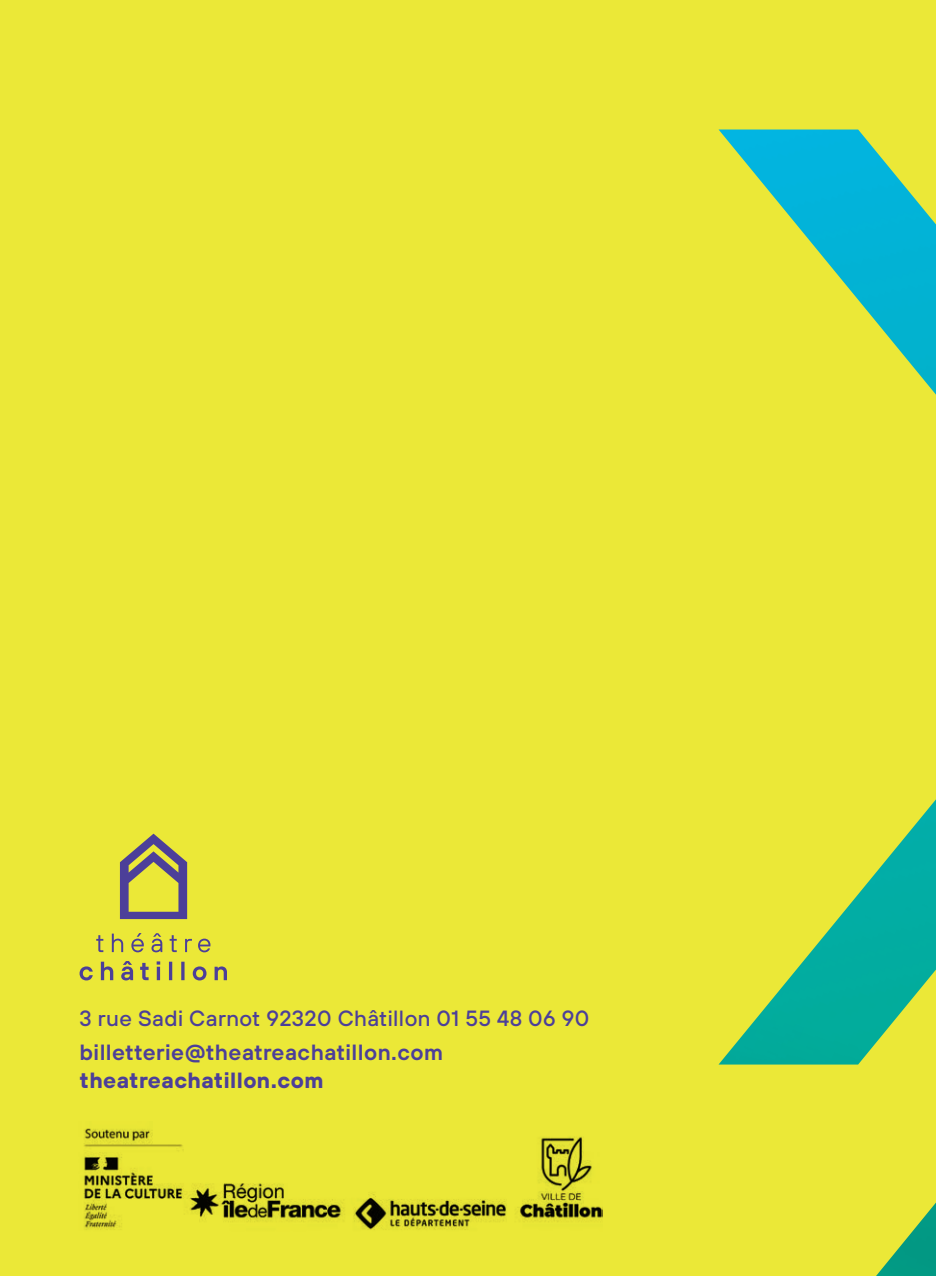
<style>
.page{position:relative;width:936px;height:1276px;background:#fff}
.page>*{position:absolute;margin:0;border:0;box-sizing:border-box;transform-origin:0 0}
.t1{font:500 22px "TT Hoves";letter-spacing:.02em;color:#4c3f99}
.t2{font:600 22px "TT Hoves";letter-spacing:.02em;color:#4c3f99}
.t3{font:700 22px "TT Hoves";letter-spacing:.02em;color:#4c3f99}
</style>
<div class="page">
<div style="left:0;top:0;width:935px;height:1276px;background:#ebe837"></div>
<svg style="left:120px;top:833px;width:67px;height:86px;background:#a7a060"></svg>
<svg style="left:96px;top:933px;width:114px;height:19px;background:#c9c44b"></svg>
<svg style="left:80px;top:961px;width:147px;height:19px;background:#bdb753"></svg>
<img style="left:78px;top:1122px;width:524px;height:113px">
<p class="t1" style="left:80px;top:1004px;width:511px">3 rue Sadi Carnot 92320 Châtillon 01 55 48 06 90</p>
<p class="t2" style="left:80px;top:1037px;width:365px">billetterie@theatreachatillon.com</p>
<p class="t3" style="left:80px;top:1065px;width:245px">theatreachatillon.com</p>
</div>
